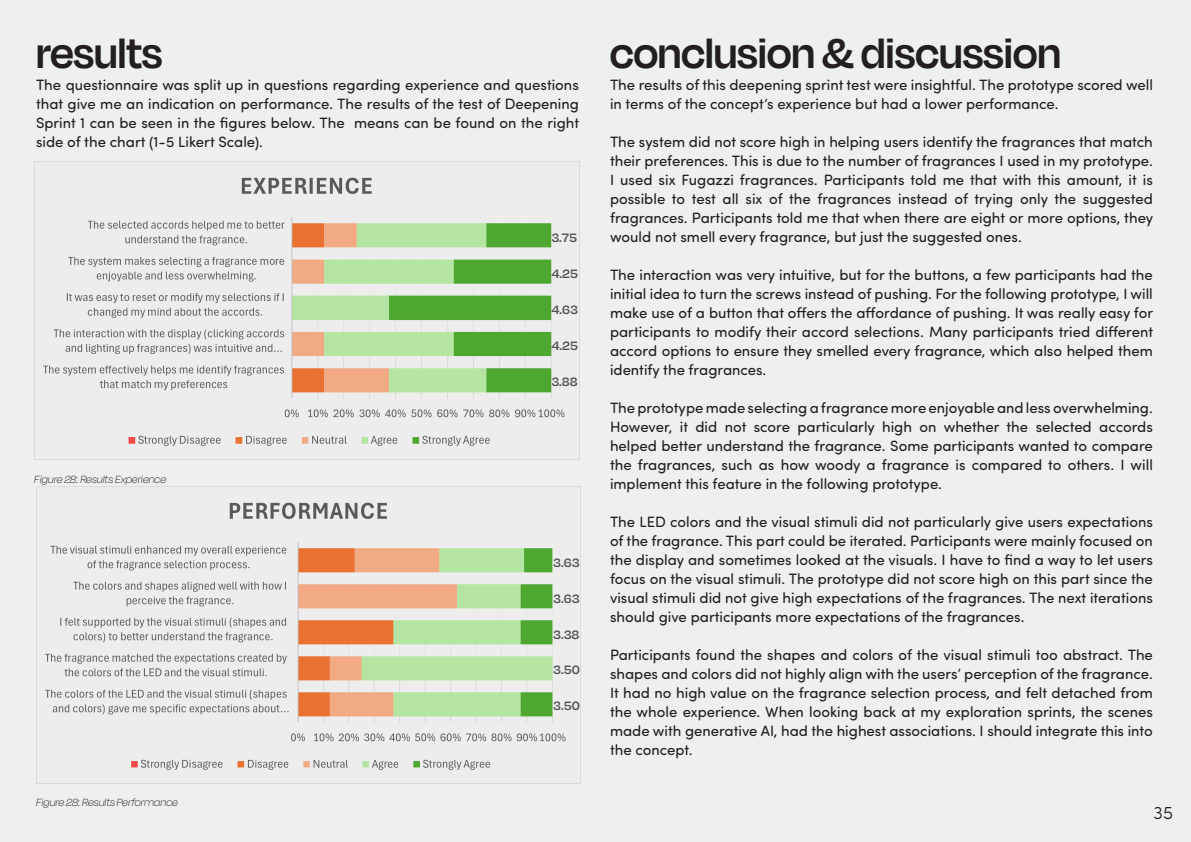
<style>
.page{position:relative;width:1191px;height:842px;background:#edeff0}
.page>*{position:absolute;margin:0;border:0;box-sizing:border-box;transform-origin:0 0}
.Sub_Heading_4{font:600 48px "Degular Display";color:#231f20}
.t1{font:300 18px "Sofia Pro Soft";color:#231f20}
.t2{font:15px/19px "Sofia Pro Soft";color:#231f20;text-align:justify}
.Sub_Heading_4-2{font:600 14px "Degular";color:#515355}
.Sub_Heading_4-3{font:italic 100 12px "Degular Display";color:#231f20}
</style>
<div class="page">
<img style="left:34px;top:161px;width:545px;height:299px">
<img style="left:36px;top:486px;width:545px;height:297px">
<p class="Sub_Heading_4" style="left:36px;top:26px;width:128px">results</p>
<p class="t2" style="left:36px;top:75px;width:544px">The questionnaire was split up in questions regarding experience and questions that give me an indication on performance. The results of the test of Deepening Sprint 1 can be seen in the figures below. The means can be found on the right side of the chart (1-5 Likert Scale).</p>
<p class="Sub_Heading_4-2" style="left:551px;top:229px;width:27px">3.75</p>
<p class="Sub_Heading_4-2" style="left:551px;top:265px;width:28px">4.25</p>
<p class="Sub_Heading_4-2" style="left:551px;top:301px;width:28px">4.63</p>
<p class="Sub_Heading_4-2" style="left:551px;top:337px;width:28px">4.25</p>
<p class="Sub_Heading_4-3" style="left:34px;top:473px;width:134px">Figure 28: Results Experience</p>
<p class="Sub_Heading_4-3" style="left:36px;top:796px;width:143px">Figure 28: Results Performance</p>
<p class="Sub_Heading_4-2" style="left:551px;top:373px;width:28px">3.88</p>
<p class="Sub_Heading_4-2" style="left:553px;top:554px;width:28px">3.63</p>
<p class="Sub_Heading_4-2" style="left:553px;top:590px;width:28px">3.63</p>
<p class="Sub_Heading_4-2" style="left:553px;top:625px;width:28px">3.38</p>
<p class="Sub_Heading_4-2" style="left:553px;top:661px;width:28px">3.50</p>
<p class="Sub_Heading_4-2" style="left:553px;top:697px;width:28px">3.50</p>
<p class="Sub_Heading_4" style="left:610px;top:26px;width:452px">conclusion &amp; discussion</p>
<p class="t2" style="left:610px;top:75px;width:544px">The results of this deepening sprint test were insightful. The prototype scored well in terms of the concept’s experience but had a lower performance.</p>
<p class="t2" style="left:610px;top:132px;width:545px">The system did not score high in helping users identify the fragrances that match their preferences. This is due to the number of fragrances I used in my prototype.<br>I used six Fugazzi fragrances. Participants told me that with this amount, it is possible to test all six of the fragrances instead of trying only the suggested fragrances. Participants told me that when there are eight or more options, they would not smell every fragrance, but just the suggested ones.</p>
<p class="t2" style="left:610px;top:265px;width:544px">The interaction was very intuitive, but for the buttons, a few participants had the initial idea to turn the screws instead of pushing. For the following prototype, I will make use of a button that offers the affordance of pushing. It was really easy for participants to modify their accord selections. Many participants tried different accord options to ensure they smelled every fragrance, which also helped them identify the fragrances.</p>
<p class="t2" style="left:610px;top:398px;width:544px">The prototype made selecting a fragrance more enjoyable and less overwhelming.<br>However, it did not score particularly high on whether the selected accords helped better understand the fragrance. Some participants wanted to compare the fragrances, such as how woody a fragrance is compared to others. I will implement this feature in the following prototype.</p>
<p class="t2" style="left:610px;top:512px;width:544px">The LED colors and the visual stimuli did not particularly give users expectations of the fragrance. This part could be iterated. Participants were mainly focused on the display and sometimes looked at the visuals. I have to find a way to let users focus on the visual stimuli. The prototype did not score high on this part since the visual stimuli did not give high expectations of the fragrances. The next iterations should give participants more expectations of the fragrances.</p>
<p class="t2" style="left:610px;top:645px;width:544px">Participants found the shapes and colors of the visual stimuli too abstract. The shapes and colors did not highly align with the users’ perception of the fragrance.<br>It had no high value on the fragrance selection process, and felt detached from the whole experience. When looking back at my exploration sprints, the scenes made with generative AI, had the highest associations. I should integrate this into the concept.</p>
<p class="t1" style="left:1153px;top:801px;width:21px">35</p>
</div>
